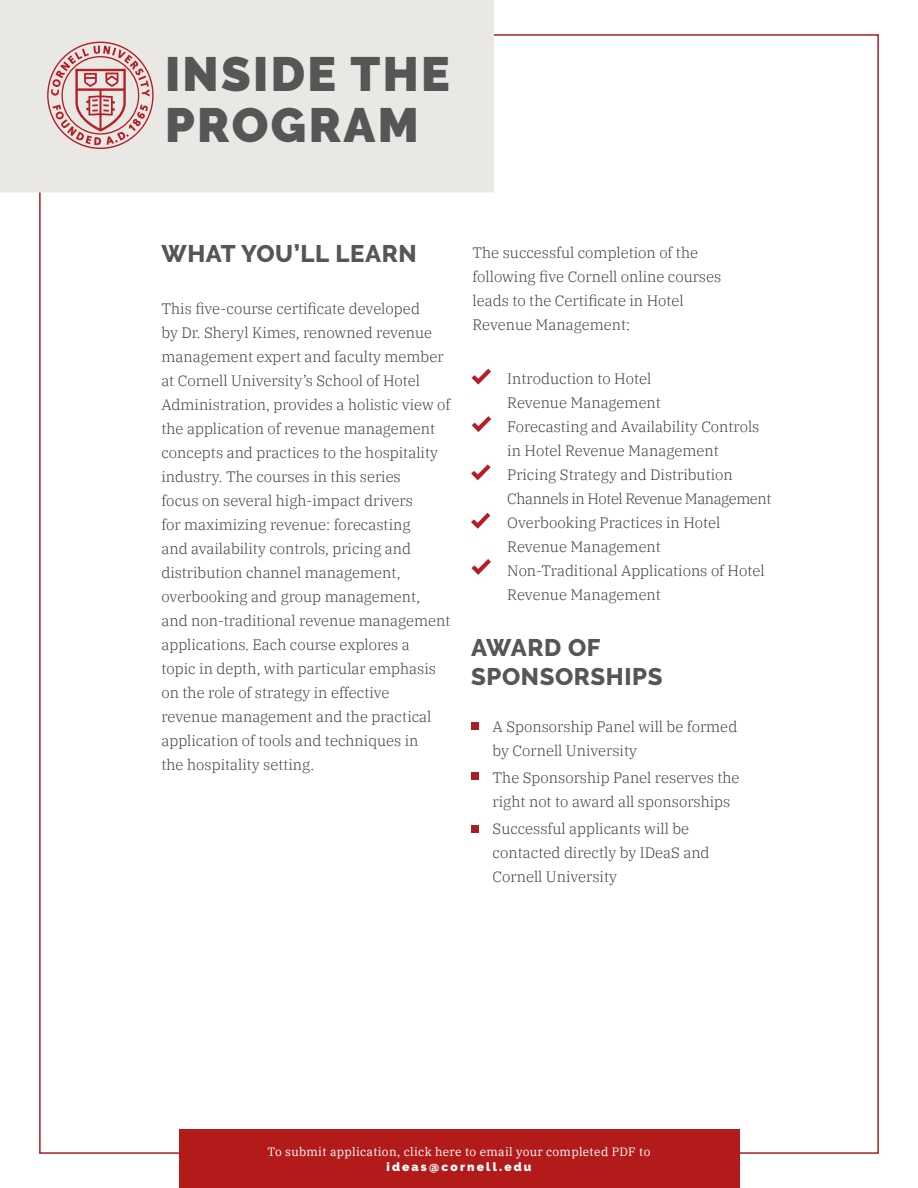
<style>
.page{position:relative;width:918px;height:1188px;background:#fff}
.page>*{position:absolute;margin:0;border:0;box-sizing:border-box;transform-origin:0 0}
.t1{font:900 48px/51px "Raleway";letter-spacing:.05em;color:#565657}
.t2{font:800 24px/28.8px "Raleway";letter-spacing:.025em;color:#565657}
.t3{font:300 15px/24px "IBM Plex Serif";color:#3e3e3b}
.t4{font:12px "IBM Plex Serif";letter-spacing:.025em;color:#fff}
.t5{font:900 12px "Raleway";letter-spacing:.18em;color:#fff}
</style>
<div class="page">
<div style="left:0;top:0;width:494px;height:193px;background:#eae8e5"></div>
<svg style="left:47px;top:42px;width:107px;height:107px"></svg>
<div style="left:471px;top:723px;width:8px;height:7px;background:#a71f23"></div>
<div style="left:471px;top:772px;width:8px;height:8px;background:#a71f23"></div>
<div style="left:471px;top:825px;width:8px;height:8px;background:#a71f23"></div>
<div style="left:179px;top:1130px;width:560px;height:58px;background:#b31b1b"></div>
<svg style="left:472px;top:369px;width:19px;height:16px"></svg>
<svg style="left:471px;top:513px;width:19px;height:16px"></svg>
<svg style="left:472px;top:416px;width:19px;height:16px"></svg>
<svg style="left:471px;top:559px;width:20px;height:16px"></svg>
<svg style="left:471px;top:464px;width:20px;height:16px"></svg>
<h1 class="t1" style="left:165px;top:49px;width:286px">INSIDE THE<br>PROGRAM</h1>
<h2 class="t2" style="left:161px;top:240px;width:257px">WHAT YOU’LL LEARN</h2>
<p class="t3" style="left:161px;top:295px;width:291px">This five-course certificate developed<br>by Dr. Sheryl Kimes, renowned revenue management expert and faculty member at Cornell University’s School of Hotel Administration, provides a holistic view of the application of revenue management concepts and practices to the hospitality industry. The courses in this series<br>focus on several high-impact drivers<br>for maximizing revenue: forecasting<br>and availability controls, pricing and distribution channel management, overbooking and group management,<br>and non-traditional revenue management applications. Each course explores a<br>topic in depth, with particular emphasis on the role of strategy in effective<br>revenue management and the practical application of tools and techniques in<br>the hospitality setting.</p>
<p class="t3" style="left:472px;top:240px;width:250px">The successful completion of the following five Cornell online courses leads to the Certificate in Hotel<br>Revenue Management:</p>
<p class="t3" style="left:507px;top:366px;width:266px">Introduction to Hotel<br>Revenue Management<br>Forecasting and Availability Controls in Hotel Revenue Management<br>Pricing Strategy and Distribution<br>Channels in Hotel Revenue Management<br>Overbooking Practices in Hotel<br>Revenue Management<br>Non-Traditional Applications of Hotel<br>Revenue Management</p>
<h2 class="t2" style="left:471px;top:634px;width:193px">AWARD OF<br>SPONSORSHIPS</h2>
<p class="t3" style="left:493px;top:713px;width:246px">A Sponsorship Panel will be formed by Cornell University</p>
<p class="t3" style="left:493px;top:764px;width:248px">The Sponsorship Panel reserves the right not to award all sponsorships</p>
<p class="t3" style="left:493px;top:815px;width:218px">Successful applicants will be contacted directly by IDeaS and<br>Cornell University</p>
<p class="t4" style="left:268px;top:1143px;width:385px">To submit application, click here to email your completed PDF to</p>
<p class="t5" style="left:386px;top:1160px;width:147px">ideas@cornell.edu</p>
</div>
